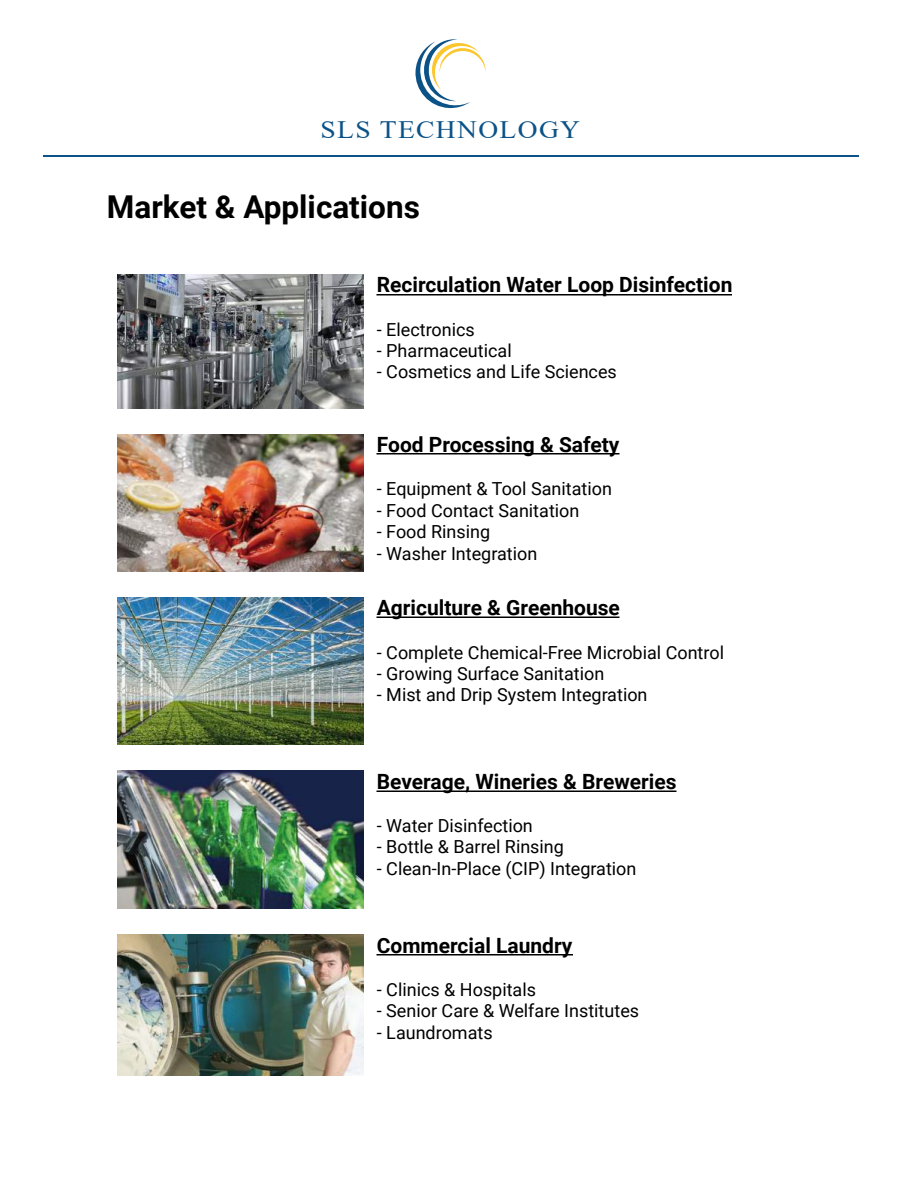
<style>
.page{position:relative;width:918px;height:1188px;background:#fff}
.page>*{position:absolute;margin:0;border:0;box-sizing:border-box;transform-origin:0 0}
.t1{font:700 31.5px "Roboto";color:#000}
.t2{font:25.05px "Times New Roman";letter-spacing:.05em;color:#0b5287;scale:1.1 1}
.t3{font:700 21px "Roboto";color:#000}
.t4{font:18px "Roboto";color:#000}
</style>
<div class="page">
<hr style="left:376px;top:294px;width:356px;height:2px;background:#000">
<hr style="left:376px;top:453px;width:244px;height:1px;background:#000">
<hr style="left:376px;top:616px;width:244px;height:2px;background:#000">
<hr style="left:376px;top:790px;width:300px;height:2px;background:#000">
<hr style="left:376px;top:954px;width:197px;height:2px;background:#000">
<img style="left:117px;top:274px;width:246px;height:134px">
<img style="left:117px;top:434px;width:246px;height:138px">
<img style="left:117px;top:597px;width:246px;height:148px">
<img style="left:117px;top:771px;width:246px;height:138px">
<img style="left:117px;top:935px;width:246px;height:141px">
<svg style="left:415px;top:39px;width:71px;height:69px"></svg>
<hr style="left:43px;top:155px;width:815px;height:2px;background:#0b5287">
<h2 class="t2" style="left:321px;top:112px;width:237px">SLS TECHNOLOGY</h2>
<h1 class="t1" style="left:107px;top:185px;width:315px">Market &amp; Applications</h1>
<p class="t3" style="left:377px;top:270px;width:357px">Recirculation Water Loop Disinfection</p>
<p class="t4" style="left:377px;top:317px;width:100px">- Electronics</p>
<p class="t4" style="left:377px;top:338px;width:136px">- Pharmaceutical</p>
<p class="t4" style="left:377px;top:359px;width:242px">- Cosmetics and Life Sciences</p>
<p class="t3" style="left:377px;top:430px;width:244px">Food Processing &amp; Safety</p>
<p class="t4" style="left:377px;top:476px;width:237px">- Equipment &amp; Tool Sanitation</p>
<p class="t4" style="left:377px;top:498px;width:204px">- Food Contact Sanitation</p>
<p class="t4" style="left:377px;top:519px;width:115px">- Food Rinsing</p>
<p class="t4" style="left:377px;top:540px;width:162px">- Washer Integration</p>
<p class="t3" style="left:377px;top:593px;width:245px">Agriculture &amp; Greenhouse</p>
<p class="t4" style="left:377px;top:640px;width:349px">- Complete Chemical-Free Microbial Control</p>
<p class="t4" style="left:377px;top:661px;width:229px">- Growing Surface Sanitation</p>
<p class="t4" style="left:377px;top:682px;width:272px">- Mist and Drip System Integration</p>
<p class="t3" style="left:377px;top:766px;width:301px">Beverage, Wineries &amp; Breweries</p>
<p class="t4" style="left:377px;top:813px;width:158px">- Water Disinfection</p>
<p class="t4" style="left:377px;top:834px;width:189px">- Bottle &amp; Barrel Rinsing</p>
<p class="t4" style="left:377px;top:856px;width:261px">- Clean-In-Place (CIP) Integration</p>
<p class="t3" style="left:377px;top:931px;width:197px">Commercial Laundry</p>
<p class="t4" style="left:377px;top:977px;width:161px">- Clinics &amp; Hospitals</p>
<p class="t4" style="left:377px;top:998px;width:264px">- Senior Care &amp; Welfare Institutes</p>
<p class="t4" style="left:377px;top:1020px;width:117px">- Laundromats</p>
</div>
